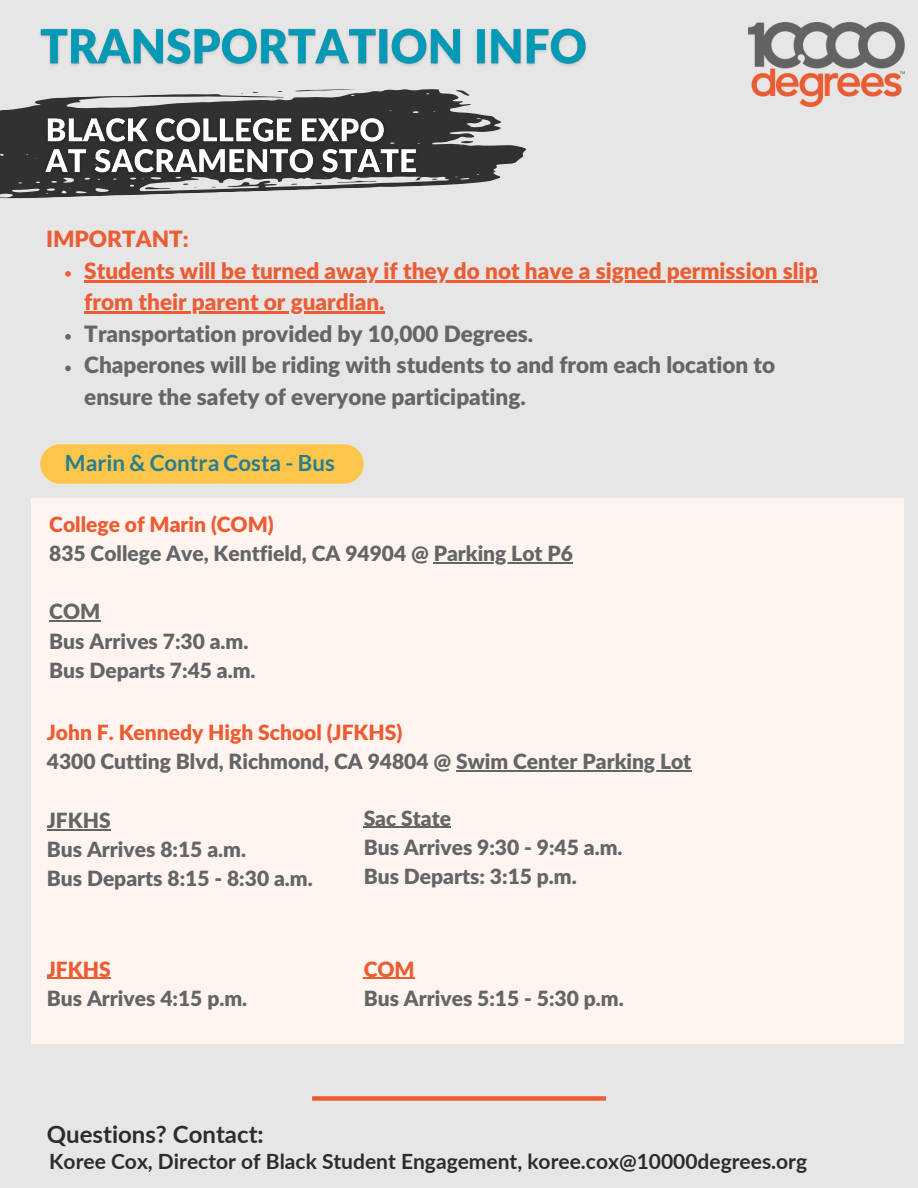
<style>
.page{position:relative;width:918px;height:1188px;background:#e6e6e6}
.page>*{position:absolute;margin:0;border:0;box-sizing:border-box;transform-origin:0 0}
.t1{font:700 24px "Lato";color:#2c2c2c}
.t2{font:900 22.5px/31.5px "Lato Latin";color:#636566}
.t3{font:900 22.5px "Lato Latin";color:#ec5c33}
.t4{font:700 22.35px "Lato";color:#237e91}
.t5{font:900 21px "Lato Latin";color:#636566}
.t6{font:700 21px "Lato";color:#2c2c2c}
.t7{font:900 21px "Lato Latin";color:#ec5c33}
.s1{color:#ec5c33}
</style>
<div class="page">
<svg style="left:40px;top:444px;width:324px;height:40px"></svg>
<img style="left:748px;top:22px;width:157px;height:85px">
<div style="left:31px;top:498px;width:872px;height:546px;background:#fff4ef"></div>
<hr style="left:434px;top:562px;width:139px;height:1px;background:#636566">
<hr style="left:49px;top:621px;width:51px;height:1px;background:#636566">
<div style="left:312px;top:1096px;width:294px;height:5px;background:#ec5c33"></div>
<hr style="left:456px;top:770px;width:235px;height:2px;background:#636566">
<hr style="left:47px;top:829px;width:64px;height:1px;background:#636566">
<hr style="left:364px;top:827px;width:87px;height:1px;background:#636566">
<hr style="left:47px;top:978px;width:64px;height:1px;background:#ec5c33">
<hr style="left:364px;top:978px;width:51px;height:1px;background:#ec5c33">
<svg style="left:0;top:89px;width:526px;height:110px"></svg>
<svg style="left:295px;top:89px;width:61px;height:3px"></svg>
<svg style="left:456px;top:90px;width:14px;height:6px"></svg>
<svg style="left:461px;top:141px;width:13px;height:3px"></svg>
<svg style="left:145px;top:186px;width:26px;height:4px"></svg>
<svg style="left:183px;top:183px;width:21px;height:5px"></svg>
<img style="left:37px;top:111px;width:388px;height:72px">
<img style="left:40px;top:28px;width:546px;height:38px">
<svg style="left:65px;top:271px;width:6px;height:6px"></svg>
<hr style="left:84px;top:280px;width:734px;height:2px;background:#ec5c33">
<hr style="left:84px;top:312px;width:301px;height:2px;background:#ec5c33">
<svg style="left:65px;top:334px;width:6px;height:6px"></svg>
<svg style="left:65px;top:366px;width:6px;height:5px"></svg>
<p class="t3" style="left:46px;top:229px;width:144px">IMPORTANT:</p>
<p class="t3" style="left:84px;top:261px;width:735px">Students will be turned away if they do not have a signed permission slip</p>
<p class="t2" style="left:84px;top:288px;width:450px"><span class="s1">from their parent or guardian.<br></span>Transportation provided by 10,000 Degrees.</p>
<h4 class="t2" style="left:84px;top:351px;width:693px">Chaperones will be riding with students to and from each location to ensure the safety of everyone participating.</h4>
<p class="t4" style="left:65px;top:449px;width:271px">Marin &amp; Contra Costa - Bus</p>
<p class="t7" style="left:49px;top:515px;width:226px">College of Marin (COM)</p>
<h3 class="t5" style="left:49px;top:544px;width:525px">835 College Ave, Kentfield, CA 94904 @ Parking Lot P6</h3>
<p class="t5" style="left:49px;top:603px;width:53px">COM</p>
<p class="t5" style="left:49px;top:632px;width:201px">Bus Arrives 7:30 a.m.</p>
<p class="t5" style="left:49px;top:661px;width:208px">Bus Departs 7:45 a.m.</p>
<p class="t7" style="left:47px;top:723px;width:357px">John F. Kennedy High School (JFKHS)</p>
<p class="t5" style="left:47px;top:752px;width:646px">4300 Cutting Blvd, Richmond, CA 94804 @ Swim Center Parking Lot</p>
<p class="t5" style="left:47px;top:811px;width:65px">JFKHS</p>
<p class="t5" style="left:47px;top:840px;width:201px">Bus Arrives 8:15 a.m.</p>
<p class="t5" style="left:47px;top:869px;width:268px">Bus Departs 8:15 - 8:30 a.m.</p>
<p class="t5" style="left:364px;top:809px;width:89px">Sac State</p>
<p class="t5" style="left:364px;top:838px;width:260px">Bus Arrives 9:30 - 9:45 a.m.</p>
<p class="t5" style="left:364px;top:867px;width:215px">Bus Departs: 3:15 p.m.</p>
<p class="t7" style="left:47px;top:960px;width:65px">JFKHS</p>
<p class="t5" style="left:47px;top:989px;width:202px">Bus Arrives 4:15 p.m.</p>
<p class="t7" style="left:364px;top:960px;width:53px">COM</p>
<p class="t5" style="left:364px;top:989px;width:262px">Bus Arrives 5:15 - 5:30 p.m.</p>
<h4 class="t1" style="left:47px;top:1119px;width:218px">Questions? Contact:</h4>
<p class="t6" style="left:49px;top:1148px;width:759px">Koree Cox, Director of Black Student Engagement, koree.cox@10000degrees.org</p>
</div>
